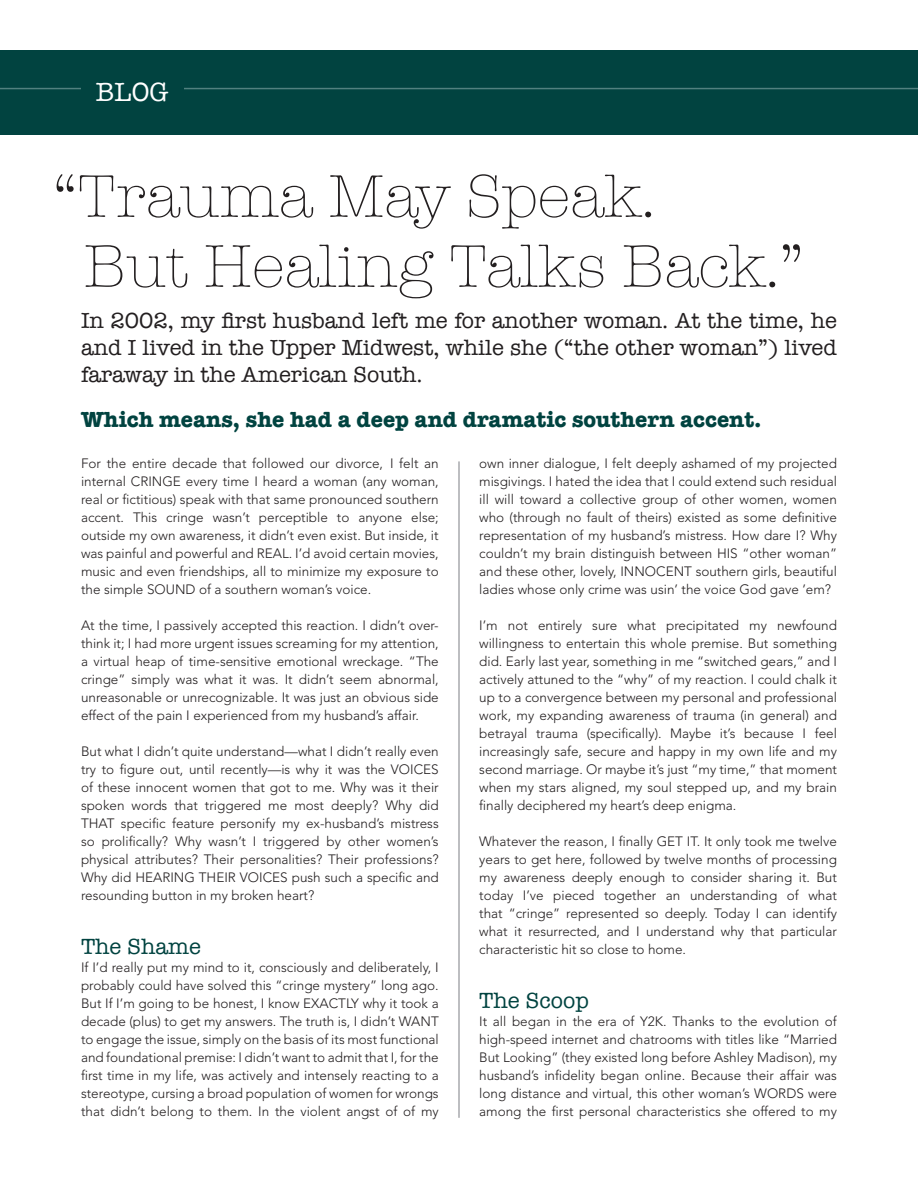
<style>
.page{position:relative;width:918px;height:1188px;background:#fff}
.page>*{position:absolute;margin:0;border:0;box-sizing:border-box;transform-origin:0 0}
.t1{font:300 61.8px "American Typewriter";color:#231f20}
.t2{font:27px "American Typewriter";color:#fff}
.t3{font:22.5px/27px "American Typewriter";color:#231f20;text-align:justify}
.t4{font:700 22.5px "American Typewriter";color:#014340}
.t5{font:22.5px "American Typewriter";color:#014340}
.t6{font:300 13.5px/18px "Avenir";color:#231f20;text-align:justify}
</style>
<div class="page">
<div style="left:1px;top:50px;width:917px;height:85px;background:#014340"></div>
<hr style="left:0;top:88px;width:918px;height:1px;background:#51817f">
<div style="left:81px;top:72px;width:103px;height:39px;background:#014340"></div>
<hr style="left:458px;top:461px;width:2px;height:657px;background:#a8a9ad">
<p class="t2" style="left:96px;top:71px;width:74px">BLOG</p>
<p class="t1" style="left:53px;top:151px;width:604px">“Trauma May Speak.</p>
<p class="t1" style="left:84px;top:221px;width:722px">But Healing Talks Back.”</p>
<p class="t3" style="left:81px;top:306px;width:758px">In 2002, my first husband left me for another woman. At the time, he and I lived in the Upper Midwest, while she (“the other woman”) lived faraway in the American South.</p>
<p class="t4" style="left:81px;top:400px;width:682px">Which means, she had a deep and dramatic southern accent.</p>
<p class="t6" style="left:81px;top:454px;width:359px">For the entire decade that followed our divorce, I felt an internal CRINGE every time I heard a woman (any woman, real or fictitious) speak with that same pronounced southern accent. This cringe wasn’t perceptible to anyone else; outside my own awareness, it didn’t even exist. But inside, it was painful and powerful and REAL. I’d avoid certain movies, music and even friendships, all to minimize my exposure to the simple SOUND of a southern woman’s voice.</p>
<p class="t6" style="left:81px;top:616px;width:359px">At the time, I passively accepted this reaction. I didn’t over&shy;think it; I had more urgent issues screaming for my attention, a virtual heap of time-sensitive emotional wreckage. “The cringe” simply was what it was. It didn’t seem abnormal, unreasonable or unrecognizable. It was just an obvious side effect of the pain I experienced from my husband’s affair.</p>
<p class="t6" style="left:81px;top:742px;width:359px">But what I didn’t quite understand—what I didn’t really even try to figure out, until recently—is why it was the VOICES of these innocent women that got to me. Why was it their spoken words that triggered me most deeply? Why did THAT specific feature personify my ex-husband’s mistress so prolifically? Why wasn’t I triggered by other women’s physical attributes? Their personalities? Their professions?<br>Why did HEARING THEIR VOICES push such a specific and resounding button in my broken heart?</p>
<p class="t5" style="left:81px;top:929px;width:121px">The Shame</p>
<p class="t6" style="left:81px;top:958px;width:359px">If I’d really put my mind to it, consciously and deliberately, I probably could have solved this “cringe mystery” long ago.<br>But If I’m going to be honest, I know EXACTLY why it took a decade (plus) to get my answers. The truth is, I didn’t WANT to engage the issue, simply on the basis of its most functional and foundational premise: I didn’t want to admit that I, for the first time in my life, was actively and intensely reacting to a stereotype, cursing a broad population of women for wrongs that didn’t belong to them. In the violent angst of of my</p>
<p class="t6" style="left:479px;top:454px;width:359px">own inner dialogue, I felt deeply ashamed of my projected misgivings. I hated the idea that I could extend such residual ill will toward a collective group of other women, women who (through no fault of theirs) existed as some definitive representation of my husband’s mistress. How dare I? Why couldn’t my brain distinguish between HIS “other woman” and these other, lovely, INNOCENT southern girls, beautiful ladies whose only crime was usin’ the voice God gave ’em?</p>
<p class="t6" style="left:479px;top:616px;width:359px">I’m not entirely sure what precipitated my newfound willingness to entertain this whole premise. But something did. Early last year, something in me “switched gears,” and I actively attuned to the “why” of my reaction. I could chalk it up to a convergence between my personal and professional work, my expanding awareness of trauma (in general) and betrayal trauma (specifically). Maybe it’s because I feel increasingly safe, secure and happy in my own life and my second marriage. Or maybe it’s just “my time,” that moment when my stars aligned, my soul stepped up, and my brain finally deciphered my heart’s deep enigma.</p>
<p class="t6" style="left:479px;top:832px;width:359px">Whatever the reason, I finally GET IT. It only took me twelve years to get here, followed by twelve months of processing my awareness deeply enough to consider sharing it. But today I’ve pieced together an understanding of what that “cringe” represented so deeply. Today I can identify what it resurrected, and I understand why that particular characteristic hit so close to home.</p>
<p class="t5" style="left:479px;top:983px;width:111px">The Scoop</p>
<p class="t6" style="left:479px;top:1012px;width:359px">It all began in the era of Y2K. Thanks to the evolution of high-speed internet and chatrooms with titles like “Married But Looking” (they existed long before Ashley Madison), my husband’s infidelity began online. Because their affair was long distance and virtual, this other woman’s WORDS were among the first personal characteristics she offered to my</p>
</div>
